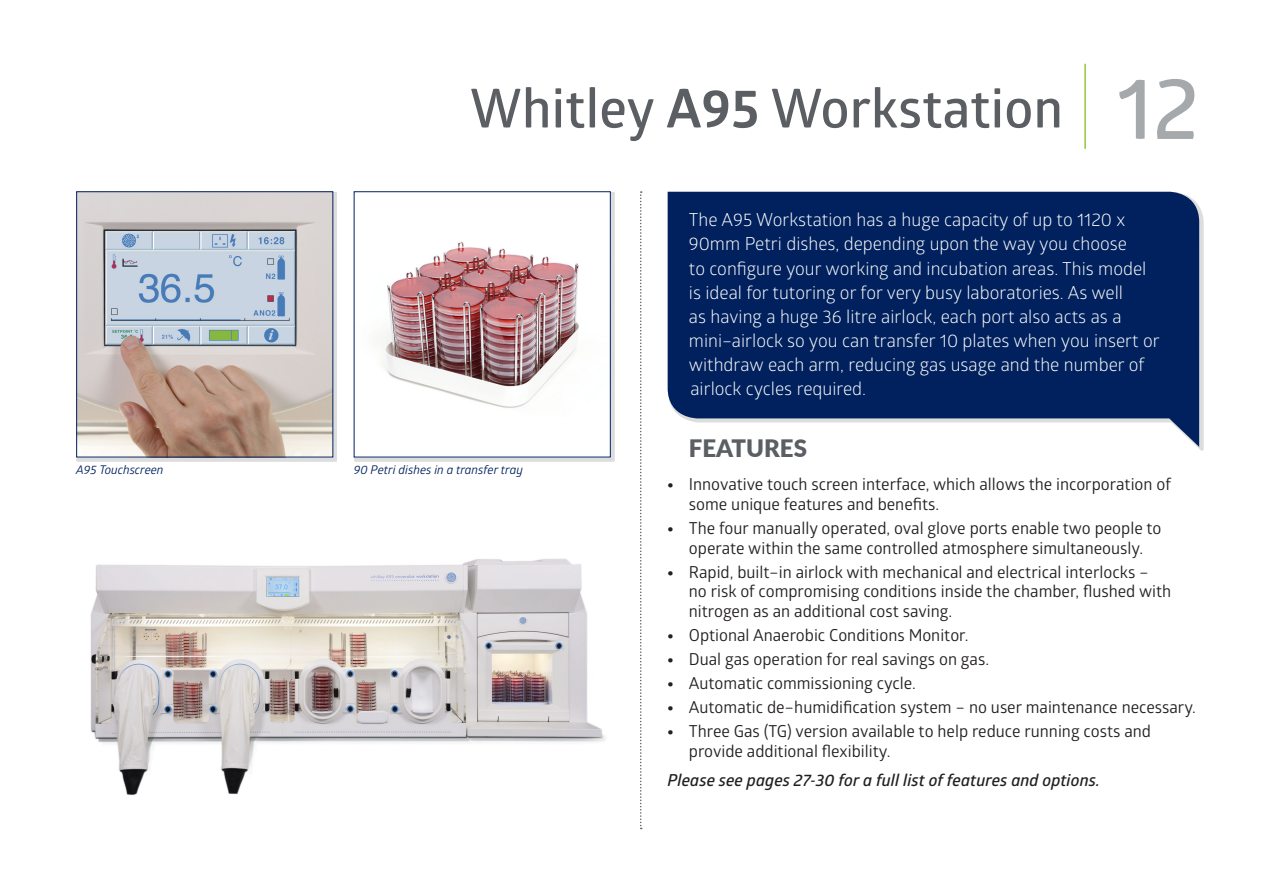
<style>
.page{position:relative;width:1263px;height:893px;background:#fff}
.page>*{position:absolute;margin:0;border:0;box-sizing:border-box;transform-origin:0 0}
.Table_of_contents_2{font:600 87px "Glober";color:#a5a9ac}
.Headline_1{font:600 54px "Glober";color:#5b5e62}
.Headline_2{font:900 24px "Lato";color:#5b5e62}
.t1{font:18px/24px "Glober";color:#fff}
.Headline_2-2{font:16.5px/19.8px "Glober";color:#231f20}
.Headline_2-3{font:italic 600 16.5px "Glober";color:#231f20}
.Quotes{font:italic 12px "Glober";color:#00215d}
.s1{font-weight:700}
.s2{font-weight:800}
</style>
<div class="page">
<img style="left:90px;top:558px;width:515px;height:237px">
<div style="left:77px;top:192px;width:260px;height:269px;background:#231f20;opacity:.15"></div>
<img style="left:78px;top:193px;width:253px;height:262px">
<div style="left:76px;top:191px;width:257px;height:266px;border:1px solid #00215d"></div>
<div style="left:354px;top:192px;width:260px;height:269px;background:#231f20;opacity:.15"></div>
<img style="left:356px;top:193px;width:253px;height:262px">
<div style="left:354px;top:191px;width:257px;height:266px;border:1px solid #00215d"></div>
<hr style="left:1084px;top:64px;width:2px;height:85px;background:#92c73d">
<svg style="left:640px;top:191px;width:2px;height:638px"></svg>
<div style="left:668px;top:192px;width:535px;height:259px;background:#231f20;opacity:.15"></div>
<svg style="left:668px;top:192px;width:531px;height:255px;background:#1b396e"></svg>
<p class="Headline_1" style="left:470px;top:71px;width:595px">Whitley <span class="s1">A95</span> Workstation</p>
<p class="Table_of_contents_2" style="left:1117px;top:47px;width:84px">12</p>
<p class="Quotes" style="left:76px;top:462px;width:89px">A95 Touchscreen</p>
<p class="Quotes" style="left:354px;top:462px;width:171px">90 Petri dishes in a transfer tray</p>
<p class="t1" style="left:689px;top:207px;width:472px">The A95 Workstation has a huge capacity of up to 1120 x 90mm Petri dishes, depending upon the way you choose<br>to configure your working and incubation areas. This model is ideal for tutoring or for very busy laboratories. As well<br>as having a huge 36 litre airlock, each port also acts as a mini–airlock so you can transfer 10 plates when you insert or withdraw each arm, reducing gas usage and the number of airlock cycles required.</p>
<p class="Headline_2" style="left:689px;top:430px;width:120px">FEATURES</p>
<p class="Headline_2-2" style="left:689px;top:473px;width:484px;text-indent:-21px"><span class="s2">•</span> Innovative touch screen interface, which allows the incorporation of some unique features and benefits.</p>
<p class="Headline_2-2" style="left:668px;top:517px;width:495px;text-align:center"><span class="s2">•</span> The four manually operated, oval glove ports enable two people to operate within the same controlled atmosphere simultaneously.</p>
<p class="Headline_2-2" style="left:689px;top:561px;width:484px;text-indent:-21px"><span class="s2">•</span> Rapid, built–in airlock with mechanical and electrical interlocks –<br>no risk of compromising conditions inside the chamber, flushed with nitrogen as an additional cost saving.</p>
<p class="Headline_2-2" style="left:668px;top:625px;width:302px"><span class="s2">•</span> Optional Anaerobic Conditions Monitor.</p>
<p class="Headline_2-2" style="left:668px;top:649px;width:323px"><span class="s2">•</span> Dual gas operation for real savings on gas.</p>
<p class="Headline_2-2" style="left:668px;top:673px;width:250px"><span class="s2">•</span> Automatic commissioning cycle.</p>
<p class="Headline_2-2" style="left:668px;top:697px;width:530px"><span class="s2">•</span> Automatic de–humidification system – no user maintenance necessary.</p>
<p class="Headline_2-2" style="left:689px;top:721px;width:464px;text-indent:-21px"><span class="s2">•</span> Three Gas (TG) version available to help reduce running costs and provide additional flexibility.</p>
<p class="Headline_2-3" style="left:668px;top:768px;width:434px">Please see pages 27-30 for a full list of features and options.</p>
</div>
